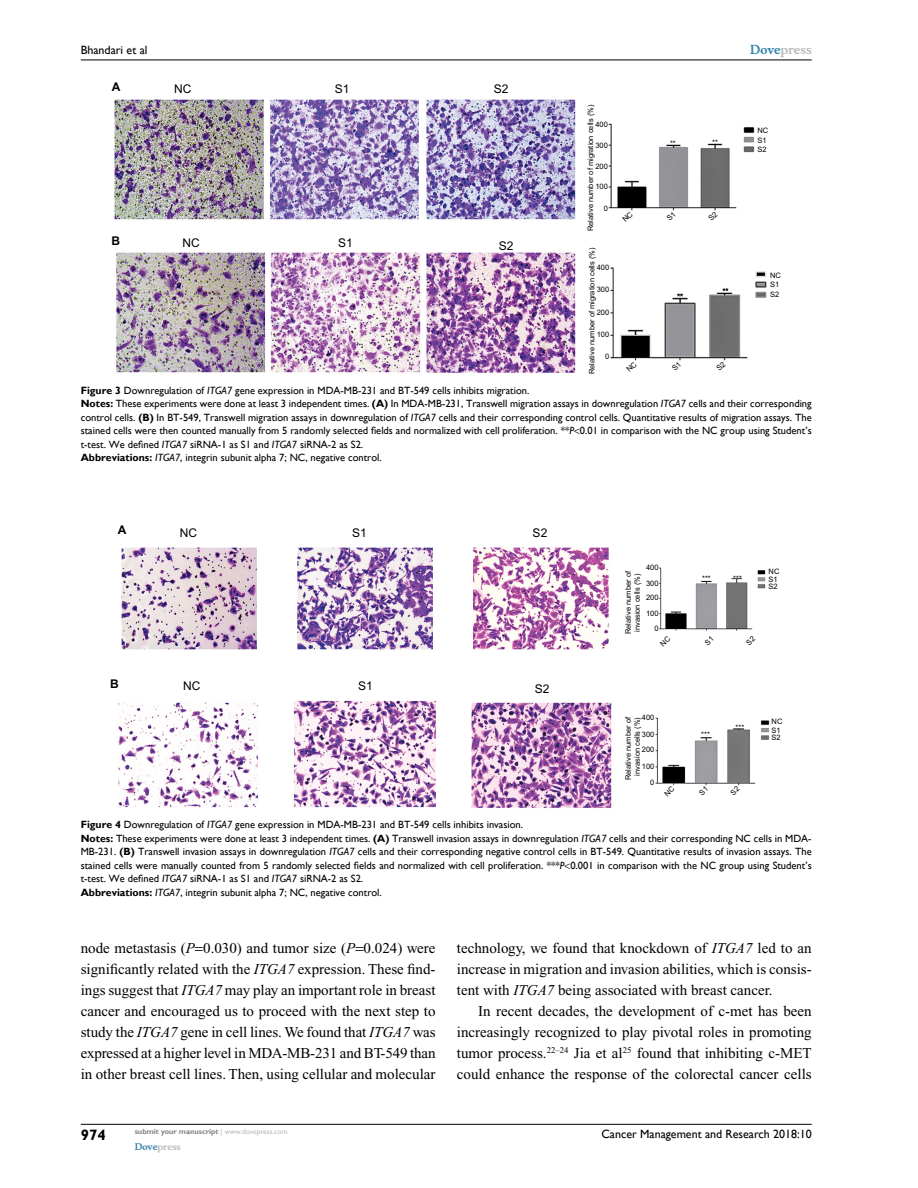
<style>
.page{position:relative;width:918px;height:1188px;background:#fff}
.page>*{position:absolute;margin:0;border:0;box-sizing:border-box;transform-origin:0 0}
.t1{font:15px/21px "Times New Roman";color:#000;text-align:justify}
.t2{font:700 15px "Gill Sans";color:#000}
.t3{font:12px "Gill Sans";color:#000}
.t4{font:12px "Arial";color:#000}
.t5{font:700 12px "Musee";color:#b8babc}
.t6{font:700 12px "Arial";color:#000}
.t7{font:10.5px/13.5px "Gill Sans";color:#000}
.t8{font:700 9px "Musee";color:#b8babc}
.t9{font:7.5px/9.6px "Arial";color:#000}
.t10{font:700 7.5px "Gill Sans";color:#808285}
.s1{color:#3785ad}
.s2{font-weight:700}
.s3{font-style:italic}
.s4{font-weight:400;color:#b8babc}
</style>
<div class="page">
<hr style="left:81px;top:1124px;width:731px;height:1px;background:#000">
<hr style="left:81px;top:60px;width:731px;height:1px;background:#000">
<img style="left:114px;top:100px;width:653px;height:273px">
<img style="left:118px;top:547px;width:652px;height:261px">
<svg style="left:622px;top:211px;width:11px;height:11px"></svg>
<svg style="left:666px;top:212px;width:10px;height:9px"></svg>
<svg style="left:708px;top:211px;width:10px;height:10px"></svg>
<svg style="left:626px;top:361px;width:11px;height:11px"></svg>
<svg style="left:672px;top:362px;width:9px;height:9px"></svg>
<svg style="left:716px;top:361px;width:10px;height:10px"></svg>
<svg style="left:660px;top:636px;width:11px;height:11px"></svg>
<svg style="left:704px;top:636px;width:9px;height:10px"></svg>
<svg style="left:746px;top:636px;width:10px;height:10px"></svg>
<svg style="left:664px;top:786px;width:11px;height:11px"></svg>
<svg style="left:699px;top:787px;width:9px;height:9px"></svg>
<svg style="left:730px;top:786px;width:10px;height:10px"></svg>
<p class="t3" style="left:81px;top:43px;width:68px">Bhandari et al</p>
<p class="t6" style="left:112px;top:79px;width:10px">A</p>
<p class="t4" style="left:174px;top:81px;width:19px">NC</p>
<p class="t4" style="left:335px;top:81px;width:16px">S1</p>
<p class="t4" style="left:494px;top:81px;width:16px">S2</p>
<p class="t6" style="left:112px;top:232px;width:10px">B</p>
<p class="t4" style="left:182px;top:235px;width:19px">NC</p>
<p class="t4" style="left:338px;top:235px;width:16px">S1</p>
<p class="t4" style="left:499px;top:238px;width:16px">S2</p>
<p class="t9" style="left:586px;top:231px;width:128px;rotate:-90deg">Relative number of migration cells (%)</p>
<p class="t9" style="left:595px;top:120px;width:14px">400</p>
<p class="t9" style="left:595px;top:141px;width:14px">300</p>
<p class="t9" style="left:595px;top:161px;width:14px">200</p>
<p class="t9" style="left:595px;top:182px;width:14px">100</p>
<p class="t9" style="left:604px;top:203px;width:6px">0</p>
<p class="t9" style="left:587px;top:374px;width:128px;rotate:-90deg">Relative number of migration cells (%)</p>
<p class="t9" style="left:597px;top:263px;width:14px">400</p>
<p class="t9" style="left:597px;top:285px;width:14px">300</p>
<p class="t9" style="left:597px;top:307px;width:14px">200</p>
<p class="t9" style="left:597px;top:329px;width:14px">100</p>
<p class="t9" style="left:605px;top:352px;width:6px">0</p>
<p class="t5" style="left:750px;top:43px;width:63px"><span class="s1">Dove</span>press</p>
<p class="t9" style="left:670px;top:138px;width:7px">**</p>
<p class="t9" style="left:712px;top:138px;width:7px">**</p>
<p class="t9" style="left:757px;top:126px;width:12px">NC<br>S1<br>S2</p>
<p class="t9" style="left:677px;top:292px;width:7px">**</p>
<p class="t9" style="left:723px;top:287px;width:7px">**</p>
<p class="t9" style="left:770px;top:270px;width:12px">NC<br>S1<br>S2</p>
<p class="t7" style="left:81px;top:383px;width:732px"><span class="s2">Figure 3</span> Downregulation of <span class="s3">ITGA7</span> gene expression in MDA-MB-231 and BT-549 cells inhibits migration.<br><span class="s2">Notes:</span> These experiments were done at least 3 independent times. <span class="s2">(A)</span> In MDA-MB-231, Transwell migration assays in downregulation <span class="s3">ITGA7</span> cells and their corresponding control cells. <span class="s2">(B)</span> In BT-549, Transwell migration assays in downregulation of <span class="s3">ITGA7</span> cells and their corresponding control cells. Quantitative results of migration assays. The stained cells were then counted manually from 5 randomly selected fields and normalized with cell proliferation. **<span class="s3">P</span> 0.01 in comparison with the NC group using Student’s t-test. We defined <span class="s3">ITGA7</span> siRNA-1 as S1 and <span class="s3">ITGA7</span> siRNA-2 as S2.<br><span class="s2">Abbreviations:</span> <span class="s3">ITGA7</span>, integrin subunit alpha 7; NC, negative control.</p>
<p class="t6" style="left:118px;top:522px;width:10px">A</p>
<p class="t4" style="left:180px;top:525px;width:19px">NC</p>
<p class="t4" style="left:352px;top:525px;width:16px">S1</p>
<p class="t4" style="left:533px;top:525px;width:16px">S2</p>
<p class="t6" style="left:110px;top:676px;width:10px">B</p>
<p class="t4" style="left:183px;top:678px;width:19px">NC</p>
<p class="t4" style="left:358px;top:678px;width:16px">S1</p>
<p class="t4" style="left:535px;top:681px;width:16px">S2</p>
<p class="t9" style="left:646px;top:563px;width:14px">400</p>
<p class="t9" style="left:624px;top:634px;width:65px;line-height:9px;text-align:center;rotate:-90deg">Relative number of invasion cells (%)</p>
<p class="t9" style="left:646px;top:578px;width:14px">300</p>
<p class="t9" style="left:646px;top:593px;width:14px">200</p>
<p class="t9" style="left:646px;top:608px;width:14px">100</p>
<p class="t9" style="left:654px;top:623px;width:6px">0</p>
<p class="t9" style="left:642px;top:713px;width:14px">400</p>
<p class="t9" style="left:624px;top:780px;width:65px;line-height:9px;text-align:center;rotate:-90deg">Relative number of invasion cells (%)</p>
<p class="t9" style="left:642px;top:730px;width:14px">300</p>
<p class="t9" style="left:642px;top:745px;width:14px">200</p>
<p class="t9" style="left:642px;top:761px;width:14px">100</p>
<p class="t9" style="left:650px;top:777px;width:6px">0</p>
<p class="t9" style="left:702px;top:574px;width:10px">***</p>
<p class="t9" style="left:733px;top:573px;width:10px">***</p>
<p class="t9" style="left:769px;top:568px;width:12px;line-height:7.5px">NC<br>S1<br>S2</p>
<p class="t9" style="left:701px;top:730px;width:10px">***</p>
<p class="t9" style="left:736px;top:723px;width:10px">***</p>
<p class="t9" style="left:772px;top:718px;width:12px;line-height:8.4px">NC<br>S1</p>
<p class="t9" style="left:772px;top:733px;width:11px">S2</p>
<p class="t7" style="left:81px;top:818px;width:732px"><span class="s2">Figure 4</span> Downregulation of <span class="s3">ITGA7</span> gene expression in MDA-MB-231 and BT-549 cells inhibits invasion.<br><span class="s2">Notes:</span> These experiments were done at least 3 independent times. <span class="s2">(A)</span> Transwell invasion assays in downregulation <span class="s3">ITGA7</span> cells and their corresponding NC cells in MDA-MB-231. <span class="s2">(B)</span> Transwell invasion assays in downregulation <span class="s3">ITGA7</span> cells and their corresponding negative control cells in BT-549. Quantitative results of invasion assays. The stained cells were manually counted from 5 randomly selected fields and normalized with cell proliferation. ***<span class="s3">P</span> 0.001 in comparison with the NC group using Student’s t-test. We defined <span class="s3">ITGA7</span> siRNA-1 as S1 and <span class="s3">ITGA7</span> siRNA-2 as S2.<br><span class="s2">Abbreviations:</span> <span class="s3">ITGA7</span>, integrin subunit alpha 7; NC, negative control.</p>
<p class="t1" style="left:81px;top:938px;width:356px">node metastasis (<span class="s3">P</span> 0.030) and tumor size (<span class="s3">P</span> 0.024) were significantly related with the <span class="s3">ITGA7</span> expression. These find&shy;ings suggest that <span class="s3">ITGA7</span> may play an important role in breast cancer and encouraged us to proceed with the next step to study the <span class="s3">ITGA7</span> gene in cell lines. We found that <span class="s3">ITGA7</span> was expressed at a higher level in MDA-MB-231 and BT-549 than in other breast cell lines. Then, using cellular and molecular</p>
<h1 class="t1" style="left:457px;top:938px;width:356px">technology, we found that knockdown of <span class="s3">ITGA7</span> led to an increase in migration and invasion abilities, which is consis&shy;tent with <span class="s3">ITGA7</span> being associated with breast cancer.</h1>
<h1 class="t1" style="left:457px;top:1001px;width:356px;text-indent:21px">In recent decades, the development of c-met has been increasingly recognized to play pivotal roles in promoting tumor process.<sup>22–24</sup> Jia et al<sup>25</sup> found that inhibiting c-MET could enhance the response of the colorectal cancer cells</h1>
<h1 class="t2" style="left:81px;top:1126px;width:26px">974</h1>
<p class="t10" style="left:135px;top:1127px;width:154px">submit your manuscript <span class="s4">| www.dovepress.com</span></p>
<p class="t8" style="left:135px;top:1141px;width:48px"><span class="s1">Dove</span>press</p>
<p class="t3" style="left:601px;top:1127px;width:212px">Cancer Management and Research 2018:10</p>
</div>
